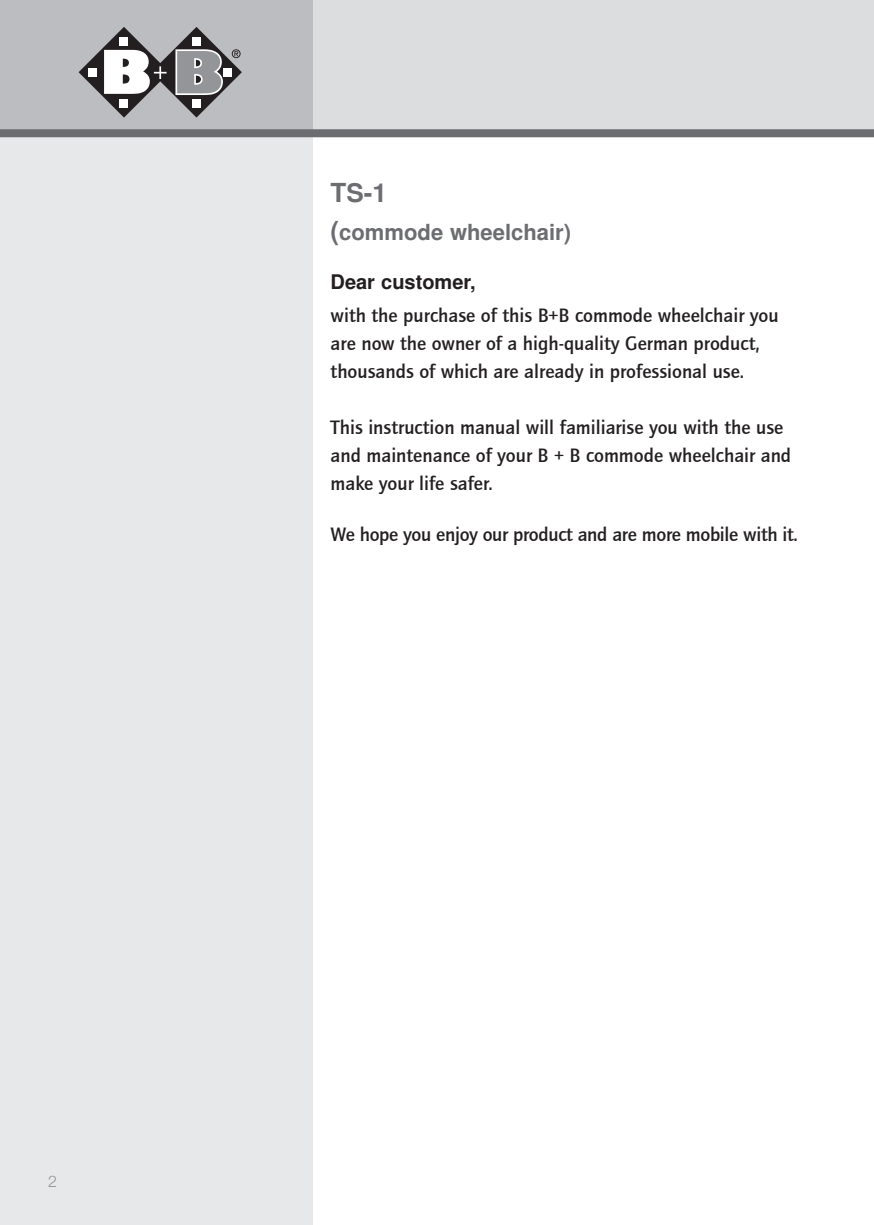
<style>
.page{position:relative;width:874px;height:1225px;background:#fff}
.page>*{position:absolute;margin:0;border:0;box-sizing:border-box;transform-origin:0 0}
.t1{font:700 26px "Helvetica";color:#6c6d70}
.t2{font:700 22px "Helvetica";color:#6c6d70}
.t3{font:500 20px/28px "Quay Sans";color:#231f20}
.t4{font:700 20px "Helvetica";color:#231f20}
.t5{font:300 16px "Helvetica Neue";color:#939598}
.s1{font-size:26px}
</style>
<div class="page">
<div style="left:312px;top:0;width:561px;height:133px;background:#dcdddf"></div>
<div style="left:0;top:0;width:312px;height:133px;background:#bcbdc0"></div>
<svg style="left:79px;top:27px;width:163px;height:91px"></svg>
<div style="left:0;top:133px;width:312px;height:1092px;background:#e7e8e9"></div>
<div style="left:0;top:129px;width:873px;height:8px;background:#6c6d70"></div>
<p class="t5" style="left:48px;top:1171px;width:10px">2</p>
<h1 class="t1" style="left:330px;top:183px;width:58px">TS-1</h1>
<p class="t2" style="left:330px;top:224px;width:242px"><span class="s1">(</span>commode wheelchair)</p>
<p class="t4" style="left:330px;top:274px;width:147px">Dear customer,</p>
<p class="t3" style="left:330px;top:303px;width:449px">with the purchase of this B+B commode wheelchair you are now the owner of a high-quality German product, thousands of which are already in professional use.</p>
<p class="t3" style="left:330px;top:415px;width:462px">This instruction manual will familiarise you with the use and maintenance of your B + B commode wheelchair and make your life safer.</p>
<p class="t3" style="left:330px;top:522px;width:468px">We hope you enjoy our product and are more mobile with it.</p>
</div>
